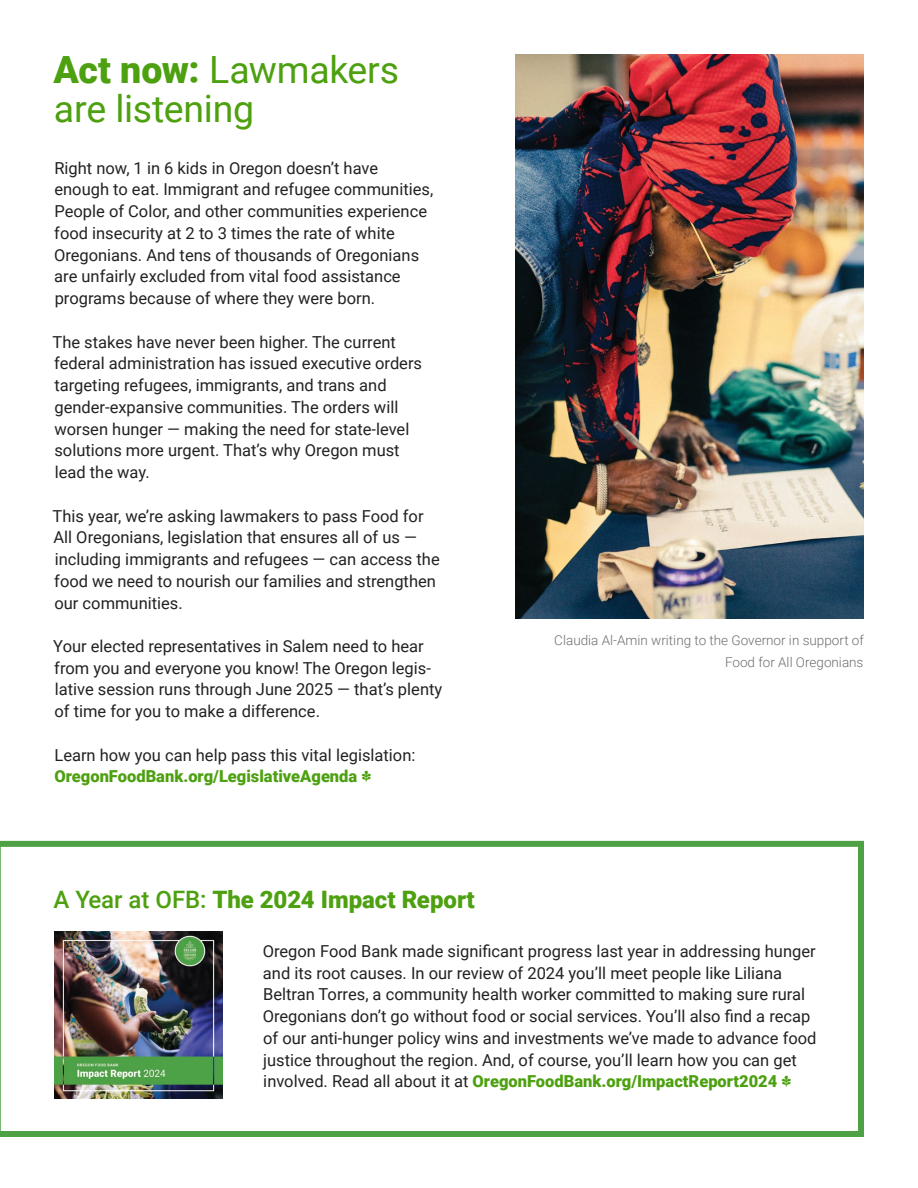
<style>
.page{position:relative;width:918px;height:1188px;background:#fff}
.page>*{position:absolute;margin:0;border:0;box-sizing:border-box;transform-origin:0 0}
.t1{font:37.5px/39px "Roboto";letter-spacing:-.005em;color:#4da00f}
.t2{font:900 24px "Roboto";color:#4da00f}
.t3{font:16.5px/21.8px "Roboto";color:#222223}
.t4{font:300 13.5px/21.8px "Roboto";color:#6d6e71;text-align:right}
.s1{font-weight:900}
.s2{font-weight:900;color:#4da00f}
.s3{font-family:"Ramo de Flores";color:#4da00f}
.s4{font-weight:500}
</style>
<div class="page">
<img style="left:515px;top:55px;width:349px;height:563px">
<svg style="left:0;top:841px;width:864px;height:296px"></svg>
<img style="left:54px;top:932px;width:168px;height:167px">
<h1 class="t1" style="left:54px;top:48px;width:347px"><span class="s1">Act now:</span> Lawmakers are listening</h1>
<p class="t3" style="left:54px;top:156px;width:381px">Right now, 1 in 6 kids in Oregon doesn’t have enough to eat. Immigrant and refugee communities, People of Color, and other communities experience food insecurity at 2 to 3 times the rate of white Oregonians. And tens of thousands of Oregonians are unfairly excluded from vital food assistance programs because of where they were born.</p>
<p class="t3" style="left:53px;top:330px;width:371px">The stakes have never been higher. The current federal administration has issued executive orders targeting refugees, immigrants, and trans and gender-expansive communities. The orders will worsen hunger — making the need for state-level solutions more urgent. That’s why Oregon must lead the way.</p>
<p class="t3" style="left:53px;top:504px;width:389px">This year, we’re asking lawmakers to pass Food for All Oregonians, legislation that ensures all of us — including immigrants and refugees — can access the food we need to nourish our families and strengthen our communities.</p>
<p class="t3" style="left:53px;top:635px;width:390px">Your elected representatives in Salem need to hear from you and everyone you know! The Oregon legis&shy;lative session runs through June 2025 — that’s plenty of time for you to make a difference.</p>
<p class="t3" style="left:54px;top:743px;width:362px">Learn how you can help pass this vital legislation:<br><span class="s2">OregonFoodBank.org/LegislativeAgenda</span> <span class="s3">q</span></p>
<p class="t4" style="left:554px;top:629px;width:311px">Claudia Al-Amin writing to the Governor in support of<br>Food for All Oregonians</p>
<h2 class="t2" style="left:54px;top:883px;width:423px"><span class="s4">A Year at OFB:</span> The 2024 Impact Report</h2>
<p class="t3" style="left:263px;top:940px;width:555px">Oregon Food Bank made significant progress last year in addressing hunger and its root causes. In our review of 2024 you’ll meet people like Liliana Beltran Torres, a community health worker committed to making sure rural Oregonians don’t go without food or social services. You’ll also find a recap of our anti-hunger policy wins and investments we’ve made to advance food justice throughout the region. And, of course, you’ll learn how you can get involved. Read all about it at <span class="s2">OregonFoodBank.org/ImpactReport2024</span> <span class="s3">q</span></p>
</div>
